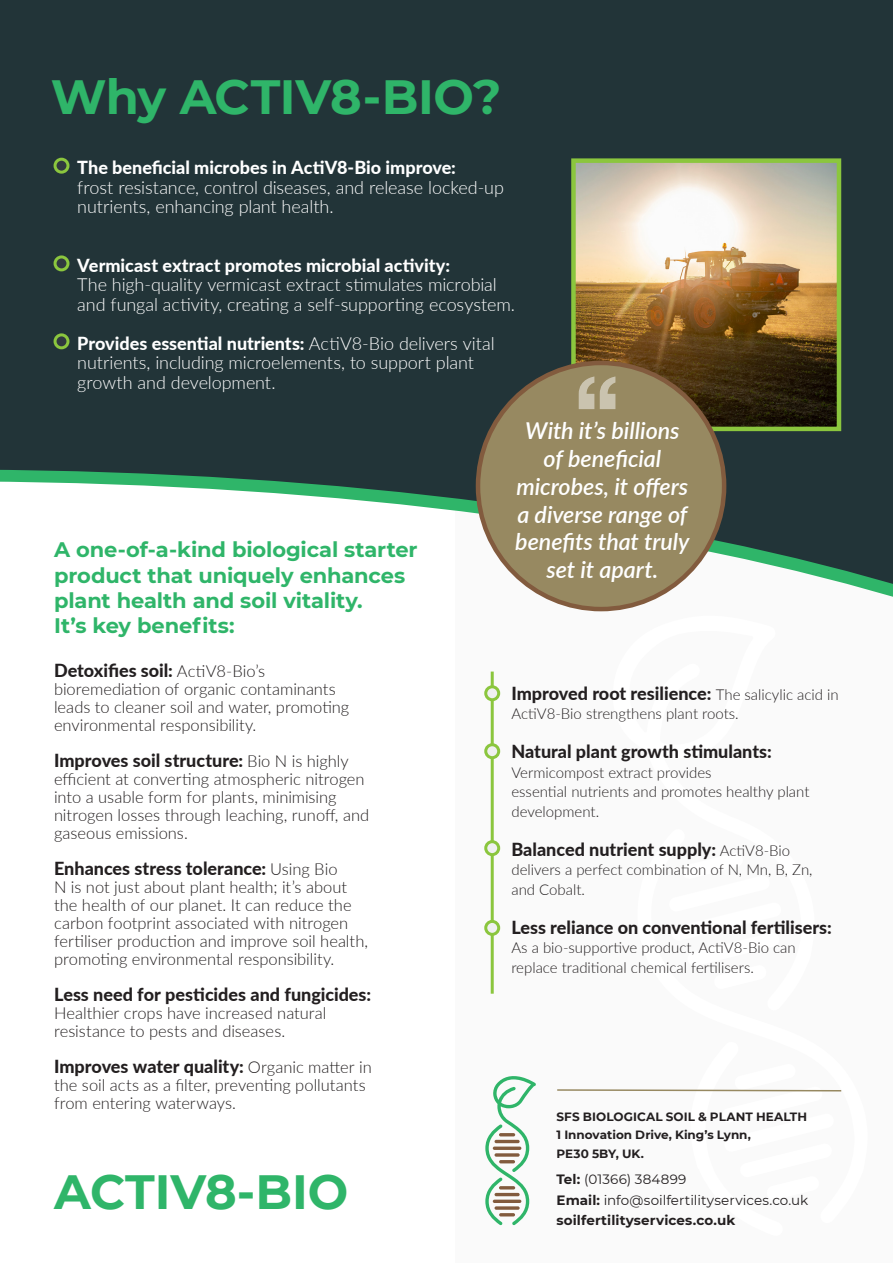
<style>
.page{position:relative;width:893px;height:1263px;background:#fff}
.page>*{position:absolute;margin:0;border:0;box-sizing:border-box;transform-origin:0 0}
.t1{font:700 48px "Montserrat";letter-spacing:-.005em;color:#2fb569}
.t2{font:italic 600 23.25px/27.9px "Lato";color:#fff;text-align:center}
.t3{font:700 21px/25.2px "Montserrat";letter-spacing:-.005em;color:#2fb569}
.t4{font:800 18px "Lato";color:#231f20}
.t5{font:300 18px/19.5px "Lato";letter-spacing:-.005em;color:#fff}
.t6{font:800 18px "Lato";color:#fff}
.t7{font:300 16.5px/18px "Lato";color:#231f20}
.t8{font:300 15px/19.5px "Lato";color:#231f20}
.t9{font:13.5px "Montserrat";letter-spacing:.005em;color:#231f20}
.t10{font:700 13.5px "Montserrat";letter-spacing:.005em;color:#231f20}
.t11{font:700 12px "Montserrat";letter-spacing:.005em;color:#231f20}
.s1{font-weight:800}
.s2{font-weight:300;font-size:16.5px}
.s3{font-weight:300;font-size:15px}
.s4{font-weight:700}
</style>
<div class="page">
<div style="left:455px;top:470px;width:438px;height:793px;background:#fafafa"></div>
<svg style="left:557px;top:1089px;width:285px;height:3px"></svg>
<div style="left:0;top:0;width:893px;height:470px;background:#223438"></div>
<svg style="left:0;top:470px;width:893px;height:134px"></svg>
<img style="left:576px;top:163px;width:260px;height:263px">
<div style="left:571px;top:158px;width:270px;height:273px;border:4px solid #8bc63e"></div>
<div style="left:55px;top:159px;width:13px;height:13px;background:#313940;border-radius:50%"></div>
<div style="left:54px;top:158px;width:15px;height:16px;border:3px solid #8bc63e;border-radius:50%"></div>
<div style="left:55px;top:257px;width:13px;height:13px;background:#313940;border-radius:50%"></div>
<div style="left:54px;top:255px;width:15px;height:16px;border:3px solid #8bc63e;border-radius:50%"></div>
<div style="left:55px;top:335px;width:13px;height:13px;background:#313940;border-radius:50%"></div>
<div style="left:54px;top:333px;width:15px;height:16px;border:3px solid #8bc63e;border-radius:50%"></div>
<hr style="left:491px;top:671px;width:3px;height:323px;background:#8bc63e">
<div style="left:486px;top:687px;width:13px;height:13px;background:#eff0f0;border-radius:50%"></div>
<div style="left:484px;top:685px;width:16px;height:16px;border:3px solid #8bc63e;border-radius:50%"></div>
<div style="left:486px;top:745px;width:13px;height:13px;background:#eff0f0;border-radius:50%"></div>
<div style="left:484px;top:743px;width:16px;height:16px;border:3px solid #8bc63e;border-radius:50%"></div>
<div style="left:486px;top:842px;width:13px;height:13px;background:#eff0f0;border-radius:50%"></div>
<div style="left:484px;top:840px;width:16px;height:16px;border:3px solid #8bc63e;border-radius:50%"></div>
<div style="left:486px;top:921px;width:13px;height:13px;background:#eff0f0;border-radius:50%"></div>
<div style="left:484px;top:920px;width:16px;height:16px;border:3px solid #8bc63e;border-radius:50%"></div>
<svg style="left:485px;top:1076px;width:51px;height:149px"></svg>
<svg style="left:493px;top:1199px;width:28px;height:4px"></svg>
<svg style="left:494px;top:1206px;width:26px;height:4px"></svg>
<hr style="left:499px;top:1213px;width:16px;height:3px;background:#825b3e;border-radius:2px">
<hr style="left:494px;top:1193px;width:26px;height:3px;background:#825b3e;border-radius:2px">
<hr style="left:499px;top:1186px;width:16px;height:3px;background:#825b3e;border-radius:2px">
<svg style="left:493px;top:1146px;width:28px;height:4px"></svg>
<svg style="left:494px;top:1153px;width:26px;height:4px"></svg>
<hr style="left:499px;top:1160px;width:16px;height:3px;background:#825b3e;border-radius:2px">
<hr style="left:494px;top:1140px;width:26px;height:3px;background:#825b3e;border-radius:2px">
<hr style="left:499px;top:1133px;width:16px;height:3px;background:#825b3e;border-radius:2px">
<div style="left:478px;top:363px;width:246px;height:246px;background:#978961;border-radius:50%"></div>
<svg style="left:579px;top:376px;width:15px;height:33px"></svg>
<svg style="left:600px;top:376px;width:15px;height:33px"></svg>
<p class="t1" style="left:51px;top:62px;width:452px">Why ACTIV8-BIO?</p>
<p class="t6" style="left:77px;top:154px;width:380px">The beneficial microbes in ActiV8-Bio improve:</p>
<p class="t5" style="left:77px;top:177px;width:428px">frost resistance, control diseases, and release locked-up nutrients, enhancing plant health.</p>
<p class="t6" style="left:77px;top:252px;width:374px">Vermicast extract promotes microbial activity:</p>
<p class="t5" style="left:77px;top:274px;width:439px">The high-quality vermicast extract stimulates microbial and fungal activity, creating a self-supporting ecosystem.</p>
<p class="t5" style="left:77px;top:333px;width:419px"><span class="s1">Provides essential nutrients:</span> ActiV8-Bio delivers vital nutrients, including microelements, to support plant growth and development.</p>
<p class="t3" style="left:54px;top:536px;width:365px">A one-of-a-kind biological starter product that uniquely enhances plant health and soil vitality.</p>
<p class="t3" style="left:54px;top:612px;width:182px">It’s key benefits:</p>
<p class="t4" style="left:54px;top:657px;width:213px">Detoxifies soil: <span class="s2">ActiV8-Bio’s</span></p>
<p class="t7" style="left:54px;top:679px;width:297px">bioremediation of organic contaminants leads to cleaner soil and water, promoting</p>
<p class="t7" style="left:54px;top:715px;width:204px">environmental responsibility.</p>
<p class="t4" style="left:54px;top:747px;width:296px">Improves soil structure: <span class="s2">Bio N is highly</span></p>
<p class="t7" style="left:54px;top:769px;width:317px">efficient at converting atmospheric nitrogen into a usable form for plants, minimising nitrogen losses through leaching, runoff, and gaseous emissions.</p>
<p class="t4" style="left:54px;top:855px;width:285px">Enhances stress tolerance: <span class="s2">Using Bio</span></p>
<p class="t7" style="left:54px;top:877px;width:316px">N is not just about plant health; it’s about the health of our planet. It can reduce the carbon footprint associated with nitrogen fertiliser production and improve soil health, promoting environmental responsibility.</p>
<p class="t4" style="left:54px;top:981px;width:319px">Less need for pesticides and fungicides:</p>
<p class="t7" style="left:54px;top:1003px;width:274px">Healthier crops have increased natural resistance to pests and diseases.</p>
<p class="t4" style="left:54px;top:1053px;width:319px">Improves water quality: <span class="s2">Organic matter in</span></p>
<p class="t7" style="left:54px;top:1075px;width:313px">the soil acts as a filter, preventing pollutants from entering waterways.</p>
<p class="t1" style="left:54px;top:1157px;width:296px">ACTIV8-BIO</p>
<p class="t2" style="left:515px;top:415px;width:176px">With it’s billions of beneficial microbes, it offers a diverse range of benefits that truly set it apart.</p>
<p class="t4" style="left:511px;top:680px;width:329px">Improved root resilience: <span class="s3">The salicylic acid in</span></p>
<p class="t8" style="left:511px;top:704px;width:229px">ActiV8-Bio strengthens plant roots.</p>
<p class="t4" style="left:511px;top:738px;width:262px">Natural plant growth stimulants:</p>
<p class="t8" style="left:511px;top:762px;width:202px">Vermicompost extract provides</p>
<p class="t8" style="left:511px;top:782px;width:300px">essential nutrients and promotes healthy plant development.</p>
<p class="t4" style="left:511px;top:836px;width:280px">Balanced nutrient supply: <span class="s3">ActiV8-Bio</span></p>
<p class="t8" style="left:511px;top:860px;width:303px">delivers a perfect combination of N, Mn, B, Zn, and Cobalt.</p>
<p class="t4" style="left:511px;top:914px;width:322px">Less reliance on conventional fertilisers:</p>
<p class="t8" style="left:511px;top:938px;width:286px">As a bio-supportive product, ActiV8-Bio can replace traditional chemical fertilisers.</p>
<p class="t11" style="left:556px;top:1108px;width:252px">SFS BIOLOGICAL SOIL &amp; PLANT HEALTH</p>
<p class="t11" style="left:556px;top:1126px;width:196px">1 Innovation Drive, King’s Lynn,</p>
<p class="t11" style="left:556px;top:1145px;width:89px">PE30 5BY, UK.</p>
<p class="t9" style="left:556px;top:1170px;width:131px"><span class="s4">Tel:</span> (01366) 384899</p>
<p class="t9" style="left:556px;top:1190px;width:253px"><span class="s4">Email:</span> info@soilfertilityservices.co.uk</p>
<p class="t10" style="left:556px;top:1210px;width:180px">soilfertilityservices.co.uk</p>
</div>
